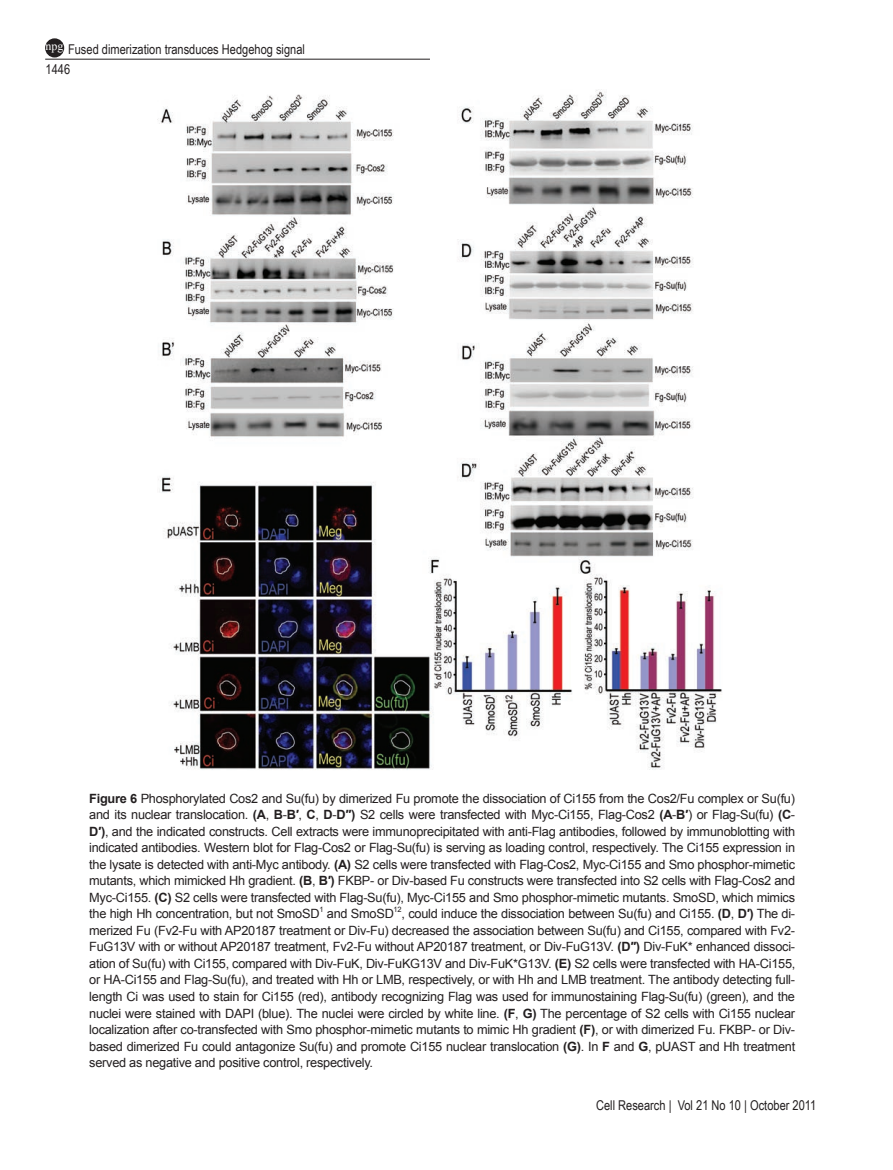
<style>
.page{position:relative;width:893px;height:1170px;background:#fff}
.page>*{position:absolute;margin:0;border:0;box-sizing:border-box;transform-origin:0 0}
.t1{font:13.5px/19.8px "Arial Narrow";color:#231f20}
.t2{font:12.75px/16.5px "Arial";letter-spacing:-.02em;color:#231f20;text-align:justify}
.t3{font:12px "Times New Roman";color:#fff}
.t4{font:7.5px "Arial";color:#231f20}
.s1{font-weight:700}
</style>
<div class="page">
<hr style="left:45px;top:59px;width:385px;height:1px;background:#231f20">
<div style="left:46px;top:39px;width:17px;height:18px;background:#231f20;border-radius:50%"></div>
<div style="left:45px;top:38px;width:19px;height:19px;border:2px solid #231f20;border-radius:50%"></div>
<img style="left:157px;top:89px;width:565px;height:681px">
<p class="t1" style="left:46px;top:39px;width:261px;text-indent:23px">Fused dimerization transduces Hedgehog signal<br>1446</p>
<p class="t3" style="left:46px;top:38px;width:19px">npg</p>
<p class="t2" style="left:89px;top:790px;width:707px"><span class="s1">Figure 6</span> Phosphorylated Cos2 and Su(fu) by dimerized Fu promote the dissociation of Ci155 from the Cos2/Fu complex or Su(fu) and its nuclear translocation. <span class="s1">(A</span>, <span class="s1">B</span>-<span class="s1">B′</span>, <span class="s1">C</span>, <span class="s1">D</span>-<span class="s1">D″)</span> S2 cells were transfected with Myc-Ci155, Flag-Cos2 <span class="s1">(A</span>-<span class="s1">B′</span>) or Flag-Su(fu) <span class="s1">(C</span>-<span class="s1">D′)</span>, and the indicated constructs. Cell extracts were immunoprecipitated with anti-Flag antibodies, followed by immunoblotting with indicated antibodies. Western blot for Flag-Cos2 or Flag-Su(fu) is serving as loading control, respectively. The Ci155 expression in the lysate is detected with anti-Myc antibody. <span class="s1">(A)</span> S2 cells were transfected with Flag-Cos2, Myc-Ci155 and Smo phosphor-mimetic mutants, which mimicked Hh gradient. <span class="s1">(B</span>, <span class="s1">B′)</span> FKBP- or Div-based Fu constructs were transfected into S2 cells with Flag-Cos2 and Myc-Ci155. <span class="s1">(C)</span> S2 cells were transfected with Flag-Su(fu), Myc-Ci155 and Smo phosphor-mimetic mutants. SmoSD, which mimics the high Hh concentration, but not SmoSD</p>
<p class="t4" style="left:319px;top:904px;width:6px">1</p>
<p class="t2" style="left:327px;top:905px;width:68px">and SmoSD</p>
<p class="t4" style="left:394px;top:904px;width:10px">12</p>
<p class="t2" style="left:89px;top:905px;width:708px;text-indent:312px">, could induce the dissociation between Su(fu) and Ci155. <span class="s1">(D</span>, <span class="s1">D′)</span> The di&shy;merized Fu (Fv2-Fu with AP20187 treatment or Div-Fu) decreased the association between Su(fu) and Ci155, compared with Fv2- FuG13V with or without AP20187 treatment, Fv2-Fu without AP20187 treatment, or Div-FuG13V. <span class="s1">(D′′)</span> Div-FuK* enhanced dissoci&shy;ation of Su(fu) with Ci155, compared with Div-FuK, Div-FuKG13V and Div-FuK*G13V. <span class="s1">(E)</span> S2 cells were transfected with HA-Ci155, or HA-Ci155 and Flag-Su(fu), and treated with Hh or LMB, respectively, or with Hh and LMB treatment. The antibody detecting full&shy;length Ci was used to stain for Ci155 (red), antibody recognizing Flag was used for immunostaining Flag-Su(fu) (green), and the nuclei were stained with DAPI (blue). The nuclei were circled by white line. <span class="s1">(F</span>, <span class="s1">G)</span> The percentage of S2 cells with Ci155 nuclear localization after co-transfected with Smo phosphor-mimetic mutants to mimic Hh gradient <span class="s1">(F)</span>, or with dimerized Fu. FKBP- or Div&shy;based dimerized Fu could antagonize Su(fu) and promote Ci155 nuclear translocation <span class="s1">(G)</span>. In <span class="s1">F</span> and <span class="s1">G</span>, pUAST and Hh treatment served as negative and positive control, respectively.</p>
<p class="t1" style="left:596px;top:1094px;width:222px">Cell Research | Vol 21 No 10 | October 2011</p>
</div>
